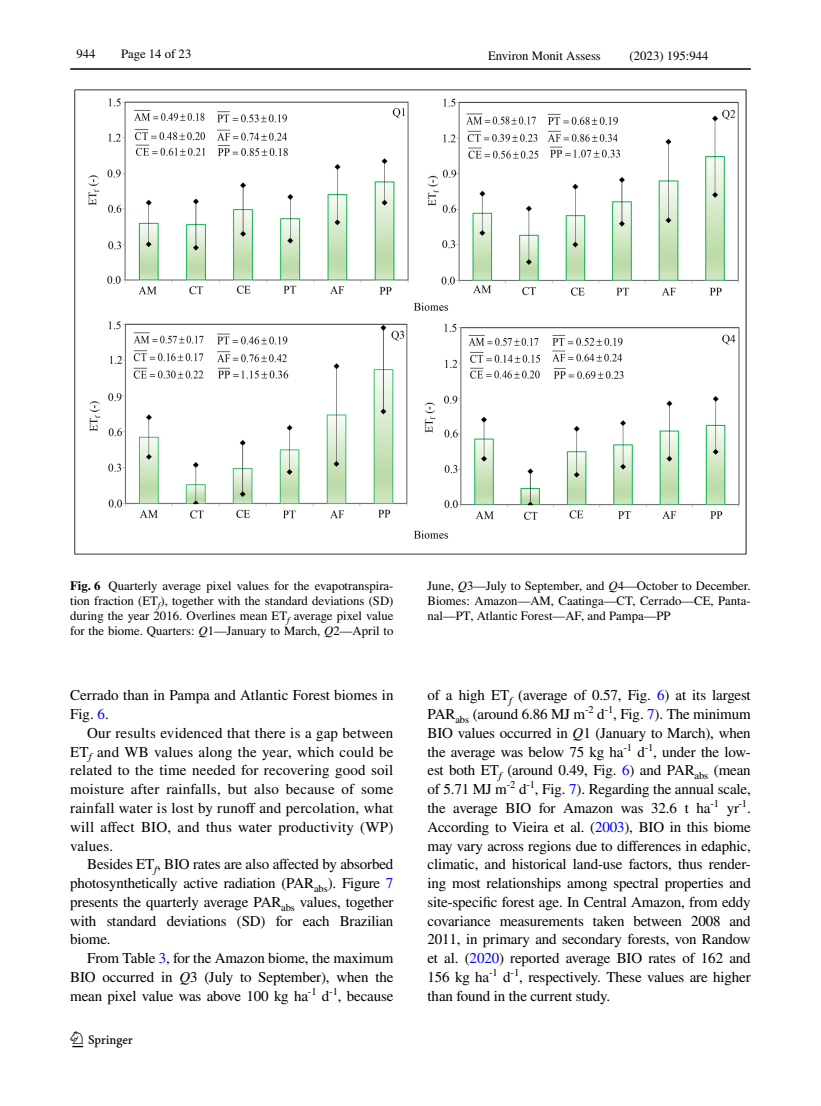
<style>
.page{position:relative;width:821px;height:1106px;background:#fff}
.page>*{position:absolute;margin:0;border:0;box-sizing:border-box;transform-origin:0 0}
.t1{font:22.5px "Springnew Regular 2";color:#000}
.t2{font:15px/18.8px "STIX";letter-spacing:-.01em;color:#000;text-align:justify}
.t3{font:12.75px/15px "STIX";color:#000;text-align:justify}
.s1{font-weight:700}
.s2{font-style:italic}
.s3{color:#00f}
</style>
<div class="page">
<hr style="left:70px;top:68px;width:680px;height:2px;background:#000">
<img style="left:74px;top:89px;width:672px;height:466px">
<p class="t3" style="left:77px;top:47px;width:21px">944</p>
<p class="t3" style="left:121px;top:47px;width:72px">Page 14 of 23</p>
<p class="t3" style="left:488px;top:49px;width:114px">Environ Monit Assess</p>
<p class="t3" style="left:629px;top:49px;width:80px">(2023) 195:944</p>
<p class="t3" style="left:70px;top:579px;width:325px"><span class="s1">Fig. 6</span> Quarterly average pixel values for the evapotranspira&shy;tion fraction (ET<sub>f</sub>), together with the standard deviations (SD) during the year 2016. Overlines mean ET<sub>f</sub> average pixel value for the biome. Quarters: <span class="s2">Q</span>1—January to March, <span class="s2">Q</span>2—April to</p>
<p class="t3" style="left:427px;top:579px;width:325px">June, <span class="s2">Q</span>3—July to September, and <span class="s2">Q</span>4—October to December.<br>Biomes: Amazon—AM, Caatinga—CT, Cerrado—CE, Panta&shy;nal—PT, Atlantic Forest—AF, and Pampa—PP</p>
<p class="t2" style="left:70px;top:687px;width:325px">Cerrado than in Pampa and Atlantic Forest biomes in<br>Fig. <span class="s3">6</span>.</p>
<p class="t2" style="left:70px;top:724px;width:325px;text-indent:17px">Our results evidenced that there is a gap between ET<sub>f</sub> and WB values along the year, which could be related to the time needed for recovering good soil moisture after rainfalls, but also because of some rainfall water is lost by runoff and percolation, what will affect BIO, and thus water productivity (WP) values.</p>
<p class="t2" style="left:70px;top:855px;width:325px;text-indent:17px">Besides ET<sub>f</sub>, BIO rates are also affected by absorbed photosynthetically active radiation (PAR<sub>abs</sub>). Figure <span class="s3">7 </span>presents the quarterly average PAR<sub>abs</sub> values, together with standard deviations (SD) for each Brazilian biome.</p>
<p class="t2" style="left:70px;top:949px;width:325px;text-indent:17px">From Table <span class="s3">3</span>, for the Amazon biome, the maximum BIO occurred in <span class="s2">Q</span>3 (July to September), when the mean pixel value was above 100 kg ha<sup>-1</sup> d<sup>-1</sup>, because</p>
<h1 class="t1" style="left:72px;top:1031px;width:62px">1 3</h1>
<p class="t2" style="left:427px;top:687px;width:325px">of a high ET<sub>f</sub> (average of 0.57, Fig. <span class="s3">6</span>) at its largest PAR<sub>abs</sub> (around 6.86 MJ m<sup>-2</sup> d<sup>-1</sup>, Fig. <span class="s3">7</span>). The minimum BIO values occurred in <span class="s2">Q</span>1 (January to March), when the average was below 75 kg ha<sup>-1</sup> d<sup>-1</sup>, under the low&shy;est both ET<sub>f</sub> (around 0.49, Fig. <span class="s3">6</span>) and PAR<sub>abs</sub> (mean of 5.71 MJ m<sup>-2</sup> d<sup>-1</sup>, Fig. <span class="s3">7</span>). Regarding the annual scale, the average BIO for Amazon was 32.6 t ha<sup>-1</sup> yr<sup>-1</sup>.<br>According to Vieira et al. (<span class="s3">2003</span>), BIO in this biome may vary across regions due to differences in edaphic, climatic, and historical land-use factors, thus render&shy;ing most relationships among spectral properties and site-specific forest age. In Central Amazon, from eddy covariance measurements taken between 2008 and 2011, in primary and secondary forests, von Randow et al. (<span class="s3">2020</span>) reported average BIO rates of 162 and 156 kg ha<sup>-1</sup> d<sup>-1</sup>, respectively. These values are higher than found in the current study.</p>
</div>
